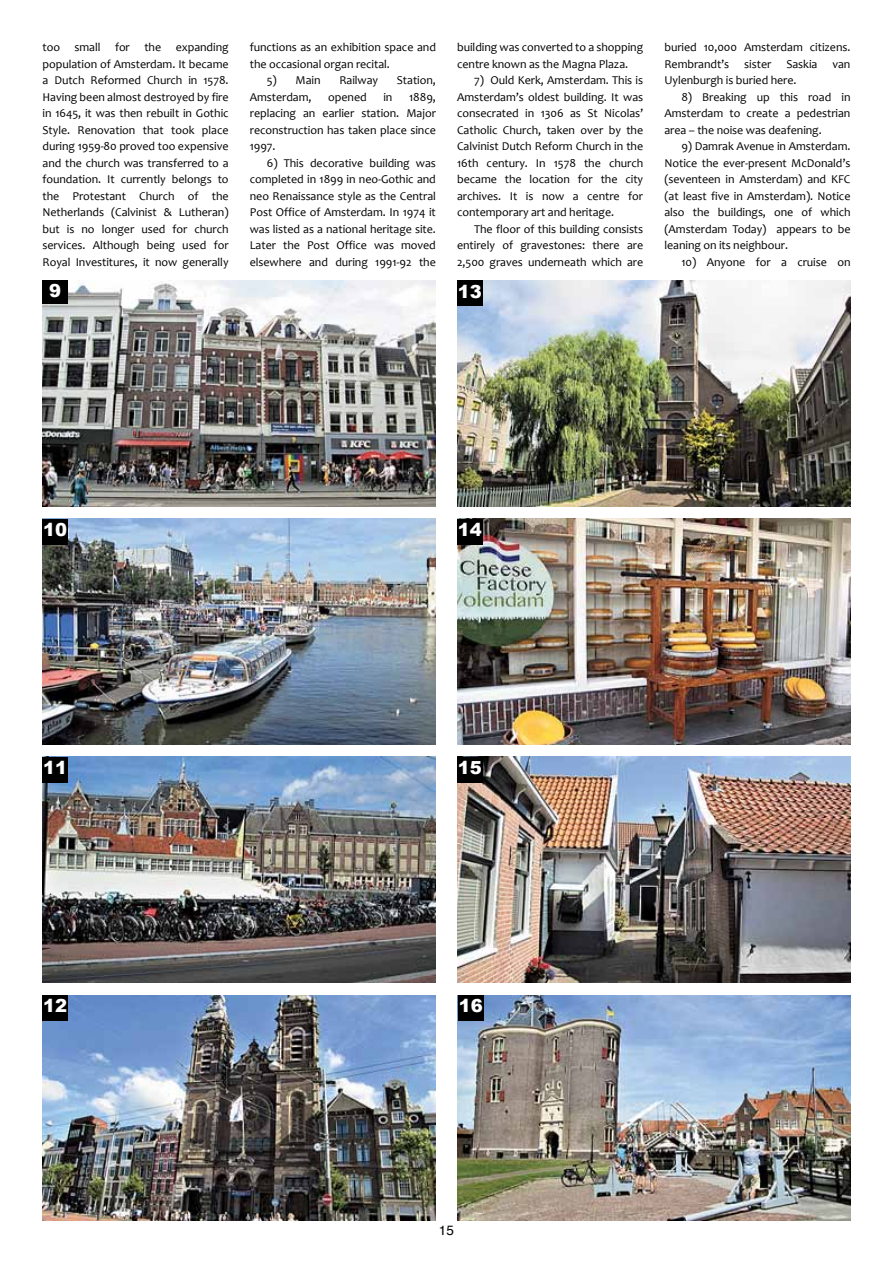
<style>
.page{position:relative;width:893px;height:1263px;background:#fff}
.page>*{position:absolute;margin:0;border:0;box-sizing:border-box;transform-origin:0 0}
.t1{font:900 18px "Arial";color:#fff}
.t2{font:13.5px "Helvetica";color:#000}
.t3{font:12px/16.5px "Candara";letter-spacing:-.005em;color:#000;text-align:justify}
</style>
<div class="page">
<img style="left:43px;top:281px;width:393px;height:225px">
<img style="left:457px;top:281px;width:393px;height:225px">
<img style="left:43px;top:519px;width:393px;height:225px">
<img style="left:457px;top:519px;width:393px;height:225px">
<img style="left:43px;top:757px;width:393px;height:225px">
<img style="left:457px;top:757px;width:393px;height:225px">
<img style="left:43px;top:995px;width:393px;height:225px">
<img style="left:457px;top:995px;width:393px;height:225px">
<div style="left:457px;top:281px;width:26px;height:25px;background:#000"></div>
<div style="left:43px;top:281px;width:25px;height:23px;background:#000"></div>
<div style="left:457px;top:519px;width:26px;height:25px;background:#000"></div>
<div style="left:43px;top:519px;width:25px;height:25px;background:#000"></div>
<div style="left:457px;top:757px;width:26px;height:25px;background:#000"></div>
<div style="left:43px;top:757px;width:25px;height:25px;background:#000"></div>
<div style="left:458px;top:995px;width:25px;height:25px;background:#000"></div>
<div style="left:43px;top:995px;width:25px;height:25px;background:#000"></div>
<p class="t3" style="left:43px;top:39px;width:188px">too small for the expanding population of Amsterdam. It became a Dutch Reformed Church in 1578.<br>Having been almost destroyed by fire in 1645, it was then rebuilt in Gothic Style. Renovation that took place during 1959‐80 proved too expensive and the church was transferred to a foundation. It currently belongs to the Protestant Church of the Netherlands (Calvinist &amp; Lutheran) but is no longer used for church services. Although being used for Royal Investitures, it now generally</p>
<p class="t3" style="left:250px;top:39px;width:188px">functions as an exhibition space and the occasional organ recital.</p>
<p class="t3" style="left:267px;top:72px;width:55px">5) Main</p>
<p class="t3" style="left:339px;top:72px;width:40px">Railway</p>
<p class="t3" style="left:397px;top:72px;width:41px">Station,</p>
<p class="t3" style="left:250px;top:88px;width:63px">Amsterdam,</p>
<p class="t3" style="left:328px;top:88px;width:40px">opened</p>
<p class="t3" style="left:383px;top:88px;width:11px">in</p>
<p class="t3" style="left:250px;top:88px;width:188px;text-indent:159px">1889, replacing an earlier station. Major reconstruction has taken place since 1997.</p>
<p class="t3" style="left:250px;top:154px;width:188px;text-indent:17px">6) This decorative building was completed in 1899 in neo‐Gothic and neo Renaissance style as the Central Post Office of Amsterdam. In 1974 it was listed as a national heritage site.<br>Later the Post Office was moved elsewhere and during 1991‐92 the</p>
<p class="t3" style="left:457px;top:39px;width:188px">building was converted to a shopping centre known as the Magna Plaza.</p>
<p class="t3" style="left:457px;top:72px;width:188px;text-indent:17px">7) Ould Kerk, Amsterdam. This is Amsterdam’s oldest building. It was consecrated in 1306 as St Nicolas’ Catholic Church, taken over by the Calvinist Dutch Reform Church in the 16th century. In 1578 the church became the location for the city archives. It is now a centre for contemporary art and heritage.</p>
<p class="t3" style="left:457px;top:220px;width:188px;text-indent:17px">The floor of this building consists entirely of gravestones: there are 2,500 graves underneath which are</p>
<h1 class="t1" style="left:49px;top:277px;width:14px">9</h1>
<h1 class="t1" style="left:458px;top:278px;width:26px">13</h1>
<p class="t3" style="left:664px;top:39px;width:188px">buried 10,000 Amsterdam citizens.<br>Rembrandt’s</p>
<p class="t3" style="left:744px;top:55px;width:29px">sister</p>
<p class="t3" style="left:786px;top:55px;width:33px">Saskia</p>
<p class="t3" style="left:832px;top:55px;width:20px">van</p>
<p class="t3" style="left:664px;top:72px;width:134px">Uylenburgh is buried here.</p>
<p class="t3" style="left:664px;top:88px;width:188px;text-indent:17px">8) Breaking up this road in Amsterdam to create a pedestrian area – the noise was deafening.</p>
<p class="t3" style="left:664px;top:138px;width:188px;text-indent:17px">9) Damrak Avenue in Amsterdam.<br>Notice the ever‐present McDonald’s (seventeen in Amsterdam) and KFC (at least five in Amsterdam). Notice also the buildings, one of which (Amsterdam Today) appears to be leaning on its neighbour.</p>
<p class="t3" style="left:681px;top:253px;width:171px">10) Anyone for a cruise on</p>
<h1 class="t1" style="left:43px;top:516px;width:26px">10</h1>
<h1 class="t1" style="left:458px;top:516px;width:26px">14</h1>
<h1 class="t1" style="left:43px;top:754px;width:26px">11</h1>
<h1 class="t1" style="left:458px;top:754px;width:26px">15</h1>
<h1 class="t1" style="left:43px;top:992px;width:26px">12</h1>
<h1 class="t1" style="left:459px;top:992px;width:26px">16</h1>
<p class="t2" style="left:439px;top:1224px;width:17px">15</p>
</div>
